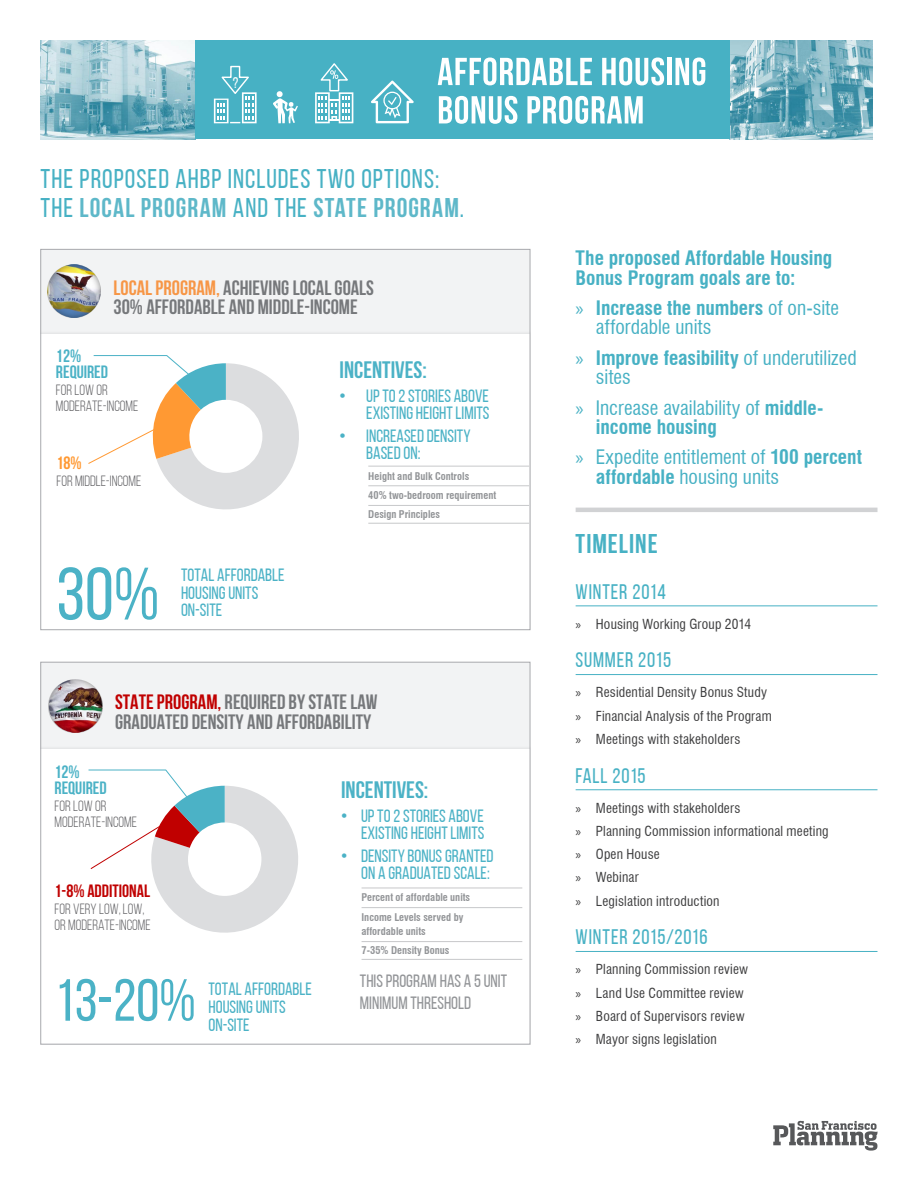
<style>
.page{position:relative;width:918px;height:1188px;background:#fff}
.page>*{position:absolute;margin:0;border:0;box-sizing:border-box;transform-origin:0 0}
.t1{font:74.1px "Bebas Neue";color:#4bb2c6}
.t2{font:59.25px "Bebas Neue";color:#4bb2c6}
.Headline_1{font:27px/29.4px "Bebas Neue";letter-spacing:.035em;color:#47b1c4}
.Headline_1-2{font:700 27px "Bebas Neue";letter-spacing:.035em;color:#47b1c4}
.t3{font:700 23.7px "Bebas Neue";color:#4bb2c6}
.Timeline_Headline_1{font:21px "Bebas Neue";letter-spacing:.035em;color:#47b1c4}
.t4{font:700 20.7px/19.4px "Bebas Neue";color:#76787b}
.Bullets_1{font:condensed 19.5px/19.5px "Swiss 721 BT";color:#47b1c4}
.Body_Text{font:700 condensed 19.5px/19.5px "Swiss 721 BT";color:#47b1c4}
.t5{font:17.85px/17.9px "Bebas Neue";color:#4bb2c6}
.t6{font:17.85px/21.5px "Bebas Neue";color:#939598}
.t7{font:700 17.85px/16.4px "Bebas Neue";color:#4bb2c6}
.t8{font:700 17.85px "Bebas Neue";color:#c00000}
.t9{font:700 17.85px "Bebas Neue";color:#f93}
.t10{font:15.45px "Bebas Neue";color:#fff}
.t11{font:14.85px/16.4px "Bebas Neue";color:#636366}
.Timeline_Bullets_1{font:condensed 13.5px "Swiss 721 BT";letter-spacing:.015em;color:#3e3e3f}
.t12{font:700 condensed 10.35px/19.2px "Swiss 721 BT";color:#939598}
.s1{font-weight:700;color:#5eb8c9}
.s2{color:#f79646}
.s3{font-family:"Arial"}
.s4{color:#c00000}
.s5{font-family:"Myriad Pro";font-stretch:normal}
.s6{font-weight:700}
</style>
<div class="page">
<img style="left:40px;top:40px;width:155px;height:99px">
<img style="left:730px;top:40px;width:143px;height:99px">
<div style="left:195px;top:40px;width:535px;height:99px;background:#47b1c4"></div>
<svg style="left:438px;top:58px;width:154px;height:27px"></svg>
<svg style="left:602px;top:58px;width:62px;height:27px"></svg>
<div style="left:667px;top:58px;width:5px;height:27px;background:#fff"></div>
<svg style="left:675px;top:58px;width:30px;height:27px"></svg>
<svg style="left:439px;top:96px;width:78px;height:28px"></svg>
<svg style="left:527px;top:96px;width:116px;height:28px"></svg>
<svg style="left:371px;top:80px;width:43px;height:43px"></svg>
<svg style="left:315px;top:63px;width:38px;height:60px"></svg>
<svg style="left:273px;top:91px;width:25px;height:32px"></svg>
<svg style="left:214px;top:65px;width:43px;height:58px"></svg>
<div style="left:41px;top:249px;width:489px;height:381px;background:#f2f3f4"></div>
<div style="left:41px;top:335px;width:489px;height:295px;background:#fff"></div>
<img style="left:47px;top:264px;width:54px;height:54px">
<hr style="left:368px;top:486px;width:161px;height:1px;background:#c7c8ca">
<hr style="left:368px;top:505px;width:161px;height:1px;background:#c7c8ca">
<hr style="left:368px;top:466px;width:161px;height:1px;background:#c7c8ca">
<hr style="left:368px;top:523px;width:161px;height:1px;background:#c7c8ca">
<svg style="left:88px;top:355px;width:211px;height:155px"></svg>
<div style="left:41px;top:662px;width:489px;height:382px;background:#f2f3f4"></div>
<div style="left:41px;top:750px;width:489px;height:294px;background:#fff"></div>
<hr style="left:362px;top:907px;width:160px;height:1px;background:#c7c8ca">
<hr style="left:362px;top:941px;width:160px;height:1px;background:#c7c8ca">
<hr style="left:362px;top:888px;width:160px;height:1px;background:#c7c8ca">
<hr style="left:362px;top:959px;width:160px;height:1px;background:#c7c8ca">
<img style="left:49px;top:679px;width:53px;height:54px">
<svg style="left:88px;top:770px;width:210px;height:163px"></svg>
<hr style="left:576px;top:508px;width:302px;height:4px;background:#d1d2d4">
<hr style="left:576px;top:605px;width:302px;height:1px;background:#47b1c4">
<hr style="left:576px;top:674px;width:302px;height:1px;background:#47b1c4">
<hr style="left:576px;top:789px;width:302px;height:1px;background:#47b1c4">
<hr style="left:576px;top:951px;width:302px;height:1px;background:#47b1c4">
<svg style="left:773px;top:1121px;width:105px;height:30px"></svg>
<p class="t10" style="left:233px;top:74px;width:7px">?</p>
<p class="Headline_1" style="left:40px;top:164px;width:425px">THE PROPOSED AHBP INCLUDES TWO OPTIONS:<br>THE <span class="s1">LOCAL PROGRAM</span> AND THE <span class="s1">STATE PROGRAM</span>.</p>
<p class="t4" style="left:114px;top:278px;width:262px"><span class="s2">LOCAL PROGRAM,</span> ACHIEVING LOCAL GOALS<br>30% AFFORDABLE AND MIDDLE-INCOME</p>
<p class="t7" style="left:56px;top:347px;width:54px">12%<br>REQUIRED</p>
<p class="t11" style="left:56px;top:381px;width:84px">FOR LOW OR<br>MODERATE-INCOME</p>
<p class="t3" style="left:340px;top:357px;width:89px">INCENTIVES:</p>
<p class="t5" style="left:340px;top:386px;width:151px;text-align:right"><span class="s3">•</span> UP TO 2 STORIES ABOVE<br>EXISTING HEIGHT LIMITS</p>
<p class="t5" style="left:366px;top:426px;width:106px;text-indent:-27px"><span class="s3">•</span> INCREASED DENSITY<br>BASED ON:</p>
<p class="t9" style="left:56px;top:453px;width:27px">18%</p>
<p class="t11" style="left:56px;top:473px;width:86px">FOR MIDDLE-INCOME</p>
<p class="t12" style="left:368px;top:466px;width:129px">Height and Bulk Controls<br>40% two-bedroom requirement<br>Design Principles</p>
<p class="t1" style="left:56px;top:554px;width:105px">30%</p>
<p class="t5" style="left:181px;top:566px;width:105px">TOTAL AFFORDABLE<br>HOUSING UNITS<br>ON-SITE</p>
<p class="t4" style="left:115px;top:692px;width:264px"><span class="s4">STATE PROGRAM,</span> REQUIRED BY STATE LAW<br>GRADUATED DENSITY AND AFFORDABILITY</p>
<p class="t7" style="left:55px;top:763px;width:54px">12%<br>REQUIRED</p>
<p class="t11" style="left:55px;top:797px;width:84px">FOR LOW OR<br>MODERATE-INCOME</p>
<p class="t8" style="left:55px;top:881px;width:97px">1-8% ADDITIONAL</p>
<p class="t11" style="left:55px;top:900px;width:97px">FOR VERY LOW, LOW,<br>OR MODERATE-INCOME</p>
<p class="t2" style="left:55px;top:968px;width:143px">13-20%</p>
<p class="t5" style="left:208px;top:980px;width:105px">TOTAL AFFORDABLE<br>HOUSING UNITS<br>ON-SITE</p>
<p class="t3" style="left:341px;top:777px;width:89px">INCENTIVES:</p>
<p class="t5" style="left:341px;top:806px;width:145px;text-align:right"><span class="s3">•</span> UP TO 2 STORIES ABOVE<br>EXISTING HEIGHT LIMITS</p>
<p class="t5" style="left:341px;top:846px;width:154px;text-align:right"><span class="s3">•</span> DENSITY BONUS GRANTED<br>ON A GRADUATED SCALE:</p>
<p class="t12" style="left:362px;top:888px;width:110px;line-height:19.6px">Percent of affordable units<br>Income Levels served by</p>
<p class="t12" style="left:362px;top:922px;width:89px">affordable units<br>7-35% Density Bonus</p>
<p class="t6" style="left:360px;top:970px;width:149px">THIS PROGRAM HAS A 5 UNIT<br>MINIMUM THRESHOLD</p>
<p class="Body_Text" style="left:576px;top:248px;width:258px">The proposed Affordable Housing<br>Bonus Program goals are to:</p>
<p class="Bullets_1" style="left:596px;top:298px;width:245px;text-indent:-20px"><span class="s5">»</span> <span class="s6">Increase the numbers</span> of on-site affordable units</p>
<p class="Bullets_1" style="left:596px;top:348px;width:262px;text-indent:-20px"><span class="s5">»</span> <span class="s6">Improve feasibility</span> of underutilized sites</p>
<p class="Bullets_1" style="left:596px;top:398px;width:229px;text-indent:-20px"><span class="s5">»</span> Increase availability of <span class="s6">middle&shy;income housing</span></p>
<p class="Bullets_1" style="left:596px;top:448px;width:268px;text-indent:-20px"><span class="s5">»</span> Expedite entitlement of <span class="s6">100 percent affordable</span> housing units</p>
<p class="Headline_1-2" style="left:576px;top:529px;width:83px">TIMELINE</p>
<p class="Timeline_Headline_1" style="left:576px;top:580px;width:92px">WINTER 2014</p>
<p class="Timeline_Bullets_1" style="left:576px;top:616px;width:177px"><span class="s5">»</span> Housing Working Group 2014</p>
<p class="Timeline_Headline_1" style="left:576px;top:649px;width:97px">SUMMER 2015</p>
<p class="Timeline_Bullets_1" style="left:576px;top:684px;width:193px"><span class="s5">»</span> Residential Density Bonus Study</p>
<p class="Timeline_Bullets_1" style="left:576px;top:708px;width:198px"><span class="s5">»</span> Financial Analysis of the Program</p>
<p class="Timeline_Bullets_1" style="left:576px;top:731px;width:166px"><span class="s5">»</span> Meetings with stakeholders</p>
<p class="Timeline_Headline_1" style="left:576px;top:764px;width:71px">FALL 2015</p>
<p class="Timeline_Bullets_1" style="left:576px;top:800px;width:166px"><span class="s5">»</span> Meetings with stakeholders</p>
<p class="Timeline_Bullets_1" style="left:576px;top:823px;width:255px"><span class="s5">»</span> Planning Commission informational meeting</p>
<p class="Timeline_Bullets_1" style="left:576px;top:846px;width:86px"><span class="s5">»</span> Open House</p>
<p class="Timeline_Bullets_1" style="left:576px;top:869px;width:65px"><span class="s5">»</span> Webinar</p>
<p class="Timeline_Bullets_1" style="left:576px;top:893px;width:145px"><span class="s5">»</span> Legislation introduction</p>
<p class="Timeline_Headline_1" style="left:576px;top:926px;width:133px">WINTER 2015/2016</p>
<p class="Timeline_Bullets_1" style="left:576px;top:961px;width:174px"><span class="s5">»</span> Planning Commission review</p>
<p class="Timeline_Bullets_1" style="left:576px;top:985px;width:170px"><span class="s5">»</span> Land Use Committee review</p>
<p class="Timeline_Bullets_1" style="left:576px;top:1008px;width:171px"><span class="s5">»</span> Board of Supervisors review</p>
<p class="Timeline_Bullets_1" style="left:576px;top:1031px;width:143px"><span class="s5">»</span> Mayor signs legislation</p>
</div>
